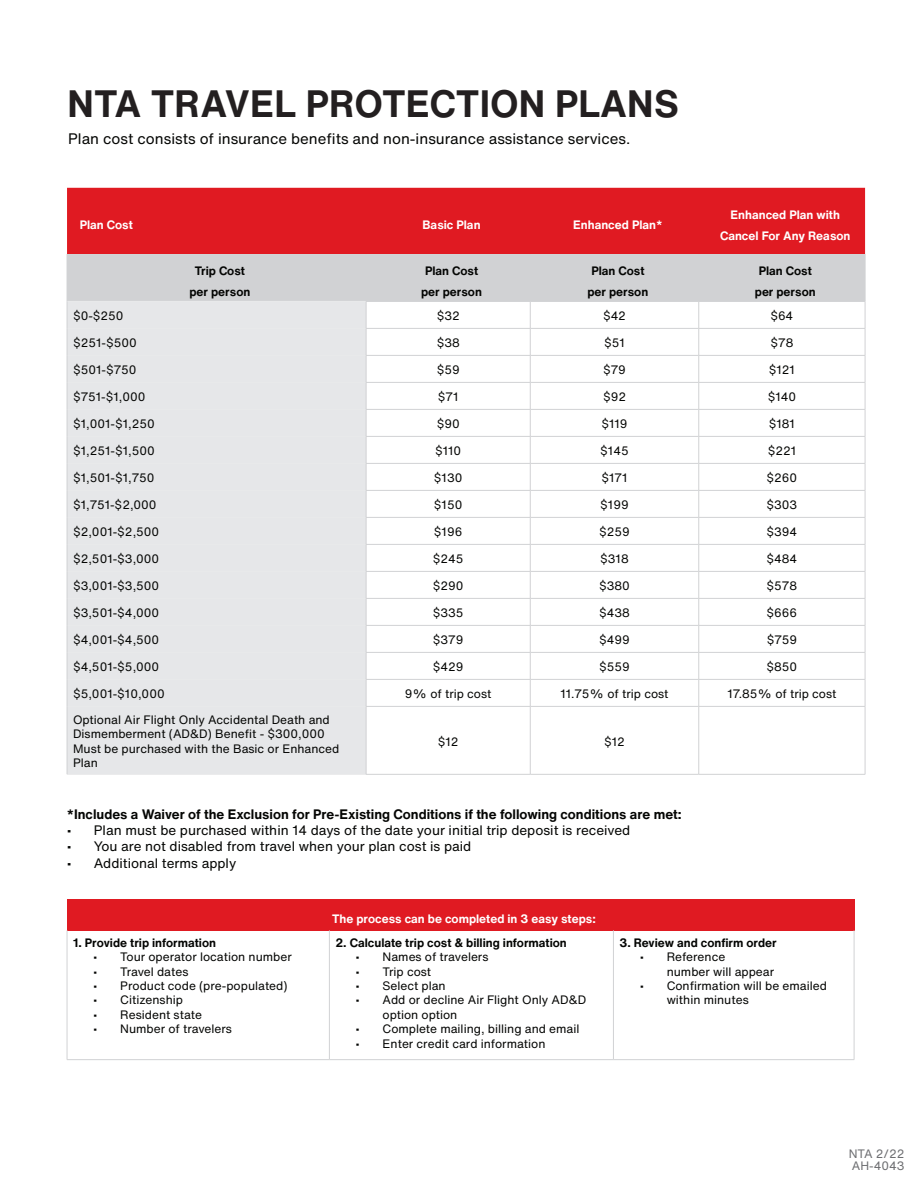
<style>
.page{position:relative;width:918px;height:1188px;background:#fff}
.page>*{position:absolute;margin:0;border:0;box-sizing:border-box;transform-origin:0 0}
.t1{font:700 37.5px "Helvetica Now Text";letter-spacing:.01em;color:#231f20}
.t2{font:15px "Helvetica Now Text";color:#040503}
.t3{font:13.5px "Helvetica Now Text";color:#040503}
.t4{font:700 13.5px "Helvetica Now Text";color:#040503}
.t5{font:12px/14.4px "Helvetica Now Text";color:#040503}
.t6{font:700 12px "Helvetica Now Text";color:#040503}
.t7{font:700 12px/21px "Helvetica Now Text";color:#fff;text-align:center}
.t8{font:12px/12px "Helvetica Now Text";color:#6d6e71}
</style>
<div class="page">
<div style="left:67px;top:188px;width:798px;height:66px;background:#e01a22"></div>
<div style="left:68px;top:707px;width:298px;height:67px;background:#e6e7e9"></div>
<hr style="left:67px;top:706px;width:299px;height:1px;background:#e9eaeb">
<hr style="left:67px;top:774px;width:299px;height:1px;background:#e9eaeb">
<svg style="left:67px;top:254px;width:799px;height:452px"></svg>
<hr style="left:67px;top:706px;width:1px;height:68px;background:#d1d2d4">
<hr style="left:366px;top:706px;width:164px;height:1px;background:#d1d2d4">
<hr style="left:366px;top:707px;width:1px;height:67px;background:#d1d2d4">
<hr style="left:530px;top:706px;width:169px;height:1px;background:#d1d2d4">
<hr style="left:530px;top:707px;width:1px;height:67px;background:#d1d2d4">
<hr style="left:699px;top:706px;width:166px;height:1px;background:#d1d2d4">
<hr style="left:699px;top:707px;width:1px;height:67px;background:#d1d2d4">
<hr style="left:865px;top:707px;width:1px;height:67px;background:#d1d2d4">
<hr style="left:366px;top:774px;width:164px;height:1px;background:#d1d2d4">
<hr style="left:530px;top:774px;width:169px;height:1px;background:#d1d2d4">
<hr style="left:699px;top:774px;width:166px;height:1px;background:#d1d2d4">
<div style="left:67px;top:899px;width:787px;height:31px;background:#e01a22"></div>
<hr style="left:67px;top:930px;width:1px;height:129px;background:#d1d2d4">
<hr style="left:329px;top:930px;width:1px;height:129px;background:#d1d2d4">
<hr style="left:613px;top:930px;width:1px;height:129px;background:#d1d2d4">
<hr style="left:854px;top:930px;width:1px;height:129px;background:#d1d2d4">
<hr style="left:67px;top:1059px;width:262px;height:1px;background:#d1d2d4">
<hr style="left:329px;top:1059px;width:284px;height:1px;background:#d1d2d4">
<hr style="left:613px;top:1059px;width:241px;height:1px;background:#d1d2d4">
<p class="t1" style="left:68px;top:78px;width:613px">NTA TRAVEL PROTECTION PLANS</p>
<p class="t2" style="left:68px;top:129px;width:564px">Plan cost consists of insurance benefits and non-insurance assistance services.</p>
<p class="t7" style="left:80px;top:215px;width:55px">Plan Cost</p>
<p class="t7" style="left:423px;top:215px;width:60px">Basic Plan</p>
<p class="t7" style="left:573px;top:215px;width:91px">Enhanced Plan*</p>
<p class="t7" style="left:720px;top:204px;width:132px">Enhanced Plan with<br>Cancel For Any Reason</p>
<p class="t6" style="left:195px;top:263px;width:52px">Trip Cost</p>
<p class="t6" style="left:190px;top:284px;width:62px">per person</p>
<p class="t6" style="left:425px;top:263px;width:55px">Plan Cost</p>
<p class="t6" style="left:421px;top:284px;width:62px">per person</p>
<p class="t6" style="left:591px;top:263px;width:55px">Plan Cost</p>
<p class="t6" style="left:587px;top:284px;width:62px">per person</p>
<p class="t6" style="left:759px;top:263px;width:55px">Plan Cost</p>
<p class="t6" style="left:755px;top:284px;width:62px">per person</p>
<p class="t5" style="left:73px;top:309px;width:52px">$0-$250</p>
<p class="t5" style="left:437px;top:309px;width:25px">$32</p>
<p class="t5" style="left:603px;top:309px;width:24px">$42</p>
<p class="t5" style="left:771px;top:309px;width:24px">$64</p>
<p class="t5" style="left:73px;top:336px;width:65px">$251-$500</p>
<p class="t5" style="left:437px;top:336px;width:25px">$38</p>
<p class="t5" style="left:604px;top:336px;width:22px">$51</p>
<p class="t5" style="left:770px;top:336px;width:25px">$78</p>
<p class="t5" style="left:73px;top:363px;width:65px">$501-$750</p>
<p class="t5" style="left:437px;top:363px;width:25px">$59</p>
<p class="t5" style="left:603px;top:363px;width:24px">$79</p>
<p class="t5" style="left:769px;top:363px;width:28px">$121</p>
<p class="t5" style="left:73px;top:390px;width:74px">$751-$1,000</p>
<p class="t5" style="left:438px;top:390px;width:22px">$71</p>
<p class="t5" style="left:603px;top:390px;width:25px">$92</p>
<p class="t5" style="left:768px;top:390px;width:30px">$140</p>
<p class="t5" style="left:73px;top:417px;width:83px">$1,001-$1,250</p>
<p class="t5" style="left:437px;top:417px;width:25px">$90</p>
<p class="t5" style="left:601px;top:417px;width:28px">$119</p>
<p class="t5" style="left:769px;top:417px;width:28px">$181</p>
<p class="t5" style="left:73px;top:444px;width:83px">$1,251-$1,500</p>
<p class="t5" style="left:435px;top:444px;width:28px">$110</p>
<p class="t5" style="left:600px;top:444px;width:30px">$145</p>
<p class="t5" style="left:768px;top:444px;width:30px">$221</p>
<p class="t5" style="left:73px;top:471px;width:83px">$1,501-$1,750</p>
<p class="t5" style="left:434px;top:471px;width:30px">$130</p>
<p class="t5" style="left:601px;top:471px;width:28px">$171</p>
<p class="t5" style="left:767px;top:471px;width:32px">$260</p>
<p class="t5" style="left:73px;top:498px;width:85px">$1,751-$2,000</p>
<p class="t5" style="left:434px;top:498px;width:30px">$150</p>
<p class="t5" style="left:600px;top:498px;width:30px">$199</p>
<p class="t5" style="left:767px;top:498px;width:32px">$303</p>
<p class="t5" style="left:73px;top:525px;width:88px">$2,001-$2,500</p>
<p class="t5" style="left:434px;top:525px;width:30px">$196</p>
<p class="t5" style="left:599px;top:525px;width:32px">$259</p>
<p class="t5" style="left:767px;top:525px;width:32px">$394</p>
<p class="t5" style="left:73px;top:552px;width:88px">$2,501-$3,000</p>
<p class="t5" style="left:433px;top:552px;width:32px">$245</p>
<p class="t5" style="left:600px;top:552px;width:30px">$318</p>
<p class="t5" style="left:767px;top:552px;width:32px">$484</p>
<p class="t5" style="left:73px;top:579px;width:88px">$3,001-$3,500</p>
<p class="t5" style="left:433px;top:579px;width:32px">$290</p>
<p class="t5" style="left:599px;top:579px;width:32px">$380</p>
<p class="t5" style="left:767px;top:579px;width:32px">$578</p>
<p class="t5" style="left:73px;top:606px;width:88px">$3,501-$4,000</p>
<p class="t5" style="left:433px;top:606px;width:32px">$335</p>
<p class="t5" style="left:599px;top:606px;width:32px">$438</p>
<p class="t5" style="left:767px;top:606px;width:32px">$666</p>
<p class="t5" style="left:73px;top:633px;width:88px">$4,001-$4,500</p>
<p class="t5" style="left:433px;top:633px;width:32px">$379</p>
<p class="t5" style="left:599px;top:633px;width:32px">$499</p>
<p class="t5" style="left:767px;top:633px;width:32px">$759</p>
<p class="t5" style="left:73px;top:660px;width:88px">$4,501-$5,000</p>
<p class="t5" style="left:433px;top:660px;width:32px">$429</p>
<p class="t5" style="left:599px;top:660px;width:32px">$559</p>
<p class="t5" style="left:767px;top:660px;width:32px">$850</p>
<p class="t5" style="left:73px;top:687px;width:93px">$5,001-$10,000</p>
<p class="t5" style="left:405px;top:687px;width:88px">9% of trip cost</p>
<p class="t5" style="left:560px;top:687px;width:110px">11.75% of trip cost</p>
<p class="t5" style="left:727px;top:687px;width:111px">17.85% of trip cost</p>
<p class="t5" style="left:73px;top:713px;width:258px">Optional Air Flight Only Accidental Death and<br>Dismemberment (AD&amp;D) Benefit - $300,000</p>
<p class="t5" style="left:73px;top:741px;width:268px">Must be purchased with the Basic or Enhanced<br>Plan</p>
<p class="t5" style="left:438px;top:734px;width:22px">$12</p>
<p class="t5" style="left:604px;top:734px;width:22px">$12</p>
<p class="t4" style="left:67px;top:805px;width:616px">*Includes a Waiver of the Exclusion for Pre-Existing Conditions if the following conditions are met:</p>
<p class="t3" style="left:67px;top:821px;width:565px">• Plan must be purchased within 14 days of the date your initial trip deposit is received</p>
<p class="t3" style="left:67px;top:837px;width:406px">• You are not disabled from travel when your plan cost is paid</p>
<p class="t3" style="left:67px;top:854px;width:171px">• Additional terms apply</p>
<p class="t6" style="left:73px;top:935px;width:145px">1. Provide trip information</p>
<p class="t5" style="left:93px;top:950px;width:200px">• Tour operator location number</p>
<p class="t5" style="left:93px;top:964px;width:97px">• Travel dates</p>
<p class="t5" style="left:93px;top:979px;width:196px">• Product code (pre-populated)</p>
<p class="t5" style="left:93px;top:993px;width:91px">• Citizenship</p>
<p class="t5" style="left:93px;top:1007px;width:110px">• Resident state</p>
<p class="t5" style="left:93px;top:1022px;width:140px">• Number of travelers</p>
<p class="t7" style="left:332px;top:908px;width:265px">The process can be completed in 3 easy steps:</p>
<p class="t6" style="left:335px;top:935px;width:233px">2. Calculate trip cost &amp; billing information</p>
<p class="t5" style="left:356px;top:950px;width:134px">• Names of travelers</p>
<p class="t5" style="left:356px;top:964px;width:77px">• Trip cost</p>
<p class="t5" style="left:356px;top:979px;width:92px">• Select plan</p>
<p class="t5" style="left:383px;top:993px;width:205px;text-indent:-27px">• Add or decline Air Flight Only AD&amp;D option option</p>
<p class="t5" style="left:356px;top:1022px;width:225px">• Complete mailing, billing and email</p>
<p class="t5" style="left:356px;top:1036px;width:191px">• Enter credit card information</p>
<p class="t6" style="left:619px;top:935px;width:159px">3. Review and confirm order</p>
<p class="t5" style="left:667px;top:950px;width:109px;text-indent:-27px">• Reference<br>number will appear</p>
<p class="t5" style="left:667px;top:979px;width:162px;text-indent:-27px">• Confirmation will be emailed within minutes</p>
<p class="t8" style="left:849px;top:1148px;width:57px">NTA 2/22<br>AH-4043</p>
</div>
